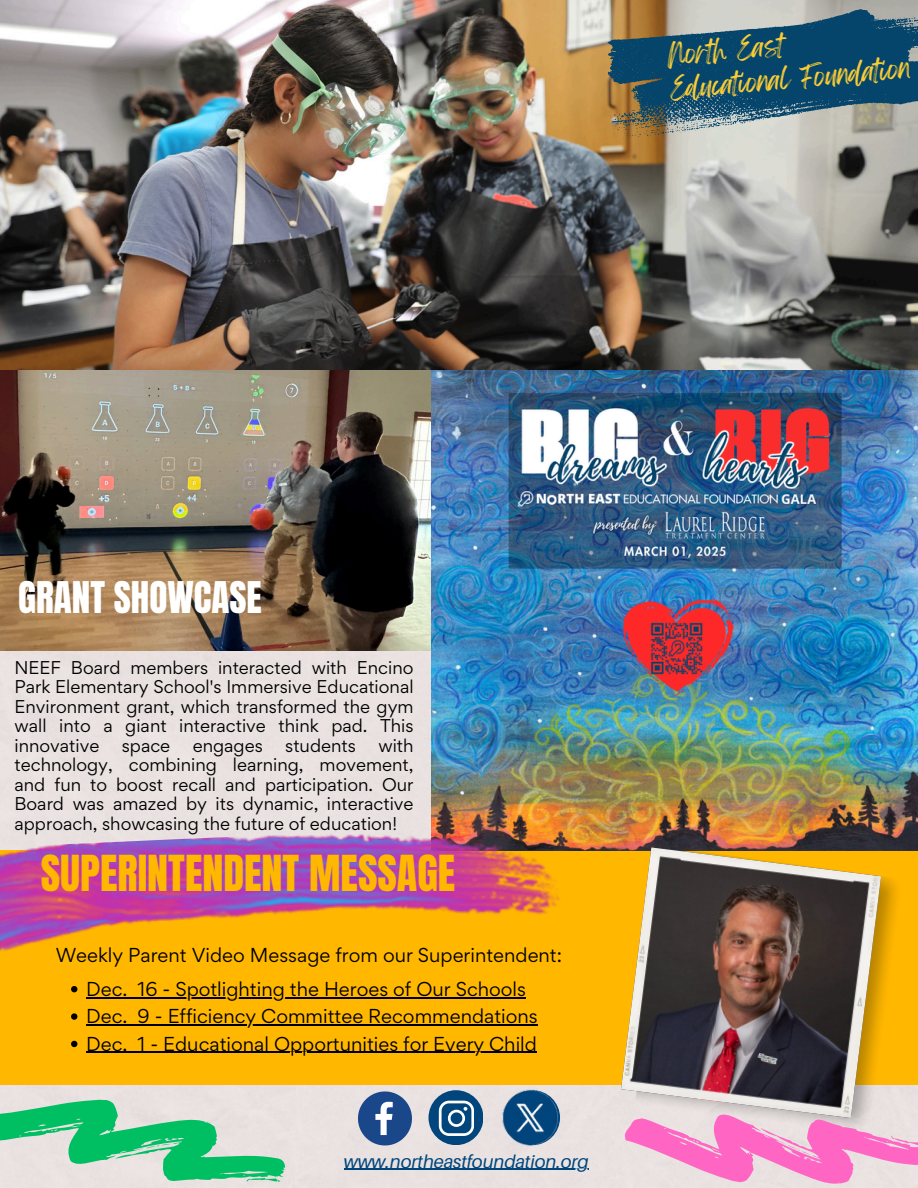
<style>
.page{position:relative;width:918px;height:1188px;background:#fff}
.page>*{position:absolute;margin:0;border:0;box-sizing:border-box;transform-origin:0 0}
.t1{font:42.15px "Anton";color:#ffb700}
.t2{font:37.2px "Anton";color:#fff}
.t3{font:24.9px/33.6px "Feeling Passionate";color:#facc35}
.t4{font:italic 18.3px "Aileron";color:#00457c}
.t5{font:18px/27.5px "Gordita";color:#000;text-align:right}
.t6{font:16.5px/19.5px "Gordita";color:#000;text-align:justify}
</style>
<div class="page">
<div style="left:0;top:651px;width:918px;height:537px;background:#e9e2e1"></div>
<div style="left:0;top:850px;width:918px;height:235px;background:#ffb700"></div>
<svg style="left:358px;top:1091px;width:54px;height:54px;background:#5d7aa7"></svg>
<img style="left:881px;top:850px;width:25px;height:252px">
<img style="left:431px;top:370px;width:487px;height:480px">
<img style="left:621px;top:847px;width:260px;height:255px">
<div style="left:429px;top:1090px;width:54px;height:55px;background:#00457c;border-radius:50%"></div>
<svg style="left:439px;top:1101px;width:35px;height:35px"></svg>
<hr style="left:344px;top:1169px;width:245px;height:1px;background:#00457c">
<svg style="left:621px;top:1102px;width:297px;height:86px;background:#eeb0d3"></svg>
<svg style="left:71px;top:986px;width:6px;height:6px"></svg>
<hr style="left:86px;top:997px;width:42px;height:1px;background:#000">
<hr style="left:138px;top:997px;width:388px;height:1px;background:#000">
<svg style="left:71px;top:1013px;width:6px;height:7px"></svg>
<hr style="left:86px;top:1024px;width:42px;height:2px;background:#000">
<svg style="left:128px;top:1024px;width:10px;height:2px"></svg>
<hr style="left:138px;top:1024px;width:400px;height:2px;background:#000">
<svg style="left:71px;top:1041px;width:6px;height:6px"></svg>
<hr style="left:86px;top:1052px;width:42px;height:1px;background:#000">
<svg style="left:128px;top:1052px;width:17px;height:1px"></svg>
<hr style="left:145px;top:1052px;width:392px;height:1px;background:#000">
<svg style="left:0;top:1085px;width:291px;height:103px;background:#9dd6b8"></svg>
<img style="left:0;top:370px;width:431px;height:281px">
<img style="left:0;top:0;width:918px;height:370px">
<svg style="left:599px;top:0;width:319px;height:141px;background:#5a757e"></svg>
<img style="left:0;top:822px;width:565px;height:130px">
<img style="left:500px;top:1089px;width:71px;height:60px">
<p class="t3" style="left:666px;top:39px;width:243px;rotate:-5deg">North East<br>Educational Foundation</p>
<p class="t2" style="left:18px;top:570px;width:245px">GRANT SHOWCASE</p>
<p class="t6" style="left:15px;top:657px;width:401px">NEEF Board members interacted with Encino Park Elementary School's Immersive Educational Environment grant, which transformed the gym wall into a giant interactive think pad. This innovative</p>
<p class="t6" style="left:15px;top:735px;width:401px;text-indent:364px">with technology, combining learning, movement, and fun to boost recall and participation. Our Board was amazed by its dynamic, interactive approach, showcasing the future of education!</p>
<p class="t6" style="left:122px;top:735px;width:50px">space</p>
<p class="t6" style="left:193px;top:735px;width:72px">engages</p>
<p class="t6" style="left:285px;top:735px;width:72px">students</p>
<h1 class="t1" style="left:41px;top:843px;width:416px">SUPERINTENDENT MESSAGE</h1>
<h3 class="t5" style="left:56px;top:941px;width:508px">Weekly Parent Video Message from our Superintendent:</h3>
<p class="t5" style="left:86px;top:975px;width:43px">Dec.</p>
<h2 class="t5" style="left:138px;top:975px;width:390px">16 - Spotlighting the Heroes of Our Schools</h2>
<h2 class="t5" style="left:86px;top:1002px;width:43px">Dec.</h2>
<p class="t5" style="left:86px;top:1002px;width:453px">9 - Efficiency Committee Recommendations<br>Dec. 1 - Educational Opportunities for Every Child</p>
<p class="t4" style="left:344px;top:1150px;width:246px">www.northeastfoundation.org</p>
</div>
